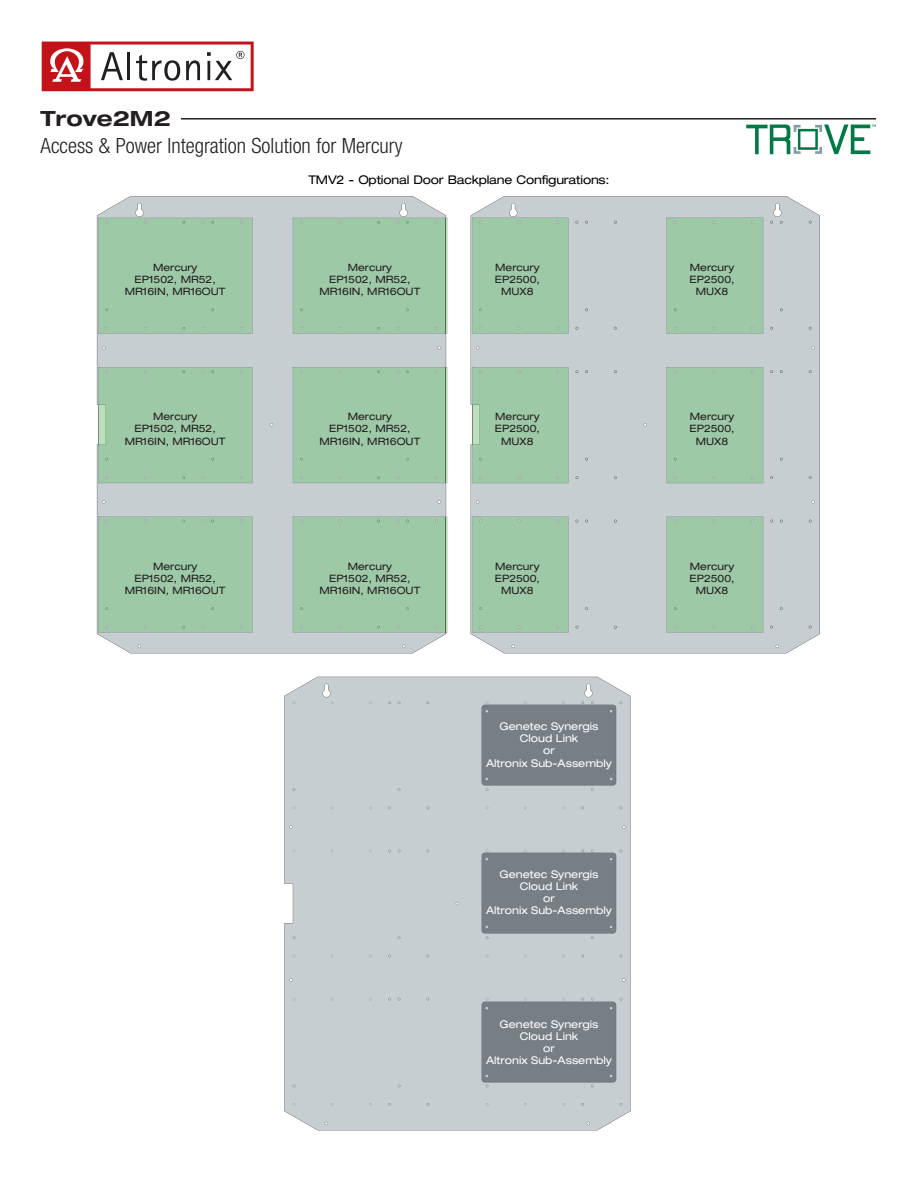
<style>
.page{position:relative;width:918px;height:1188px;background:#fff}
.page>*{position:absolute;margin:0;border:0;box-sizing:border-box;transform-origin:0 0}
.t1{font:300 condensed 21px "Helvetica Neue";color:#231f20}
.t2{font:700 expanded 21px "Helvetica Neue";color:#231f20}
.Model_body_text{font:expanded 12px "Helvetica Neue";letter-spacing:-.015em;color:#000}
.t3{font:expanded 10.65px/12.1px "Helvetica Neue";color:#fff;text-align:center}
.t4{font:expanded 10.2px/12.1px "Helvetica Neue";color:#201d1e;text-align:center}
</style>
<div class="page">
<div style="left:97px;top:196px;width:349px;height:457px;background:#c6ced2"></div>
<div style="left:471px;top:196px;width:349px;height:457px;background:#c6ced2"></div>
<div style="left:472px;top:517px;width:97px;height:116px;background:#9ec9a7"></div>
<div style="left:667px;top:517px;width:96px;height:116px;background:#9ec9a7"></div>
<div style="left:472px;top:367px;width:97px;height:116px;background:#9ec9a7"></div>
<div style="left:667px;top:367px;width:96px;height:116px;background:#9ec9a7"></div>
<div style="left:472px;top:218px;width:97px;height:116px;background:#9ec9a7"></div>
<div style="left:667px;top:218px;width:96px;height:116px;background:#9ec9a7"></div>
<div style="left:98px;top:517px;width:155px;height:116px;background:#9ec9a7"></div>
<div style="left:293px;top:517px;width:154px;height:116px;background:#9ec9a7"></div>
<div style="left:98px;top:367px;width:155px;height:116px;background:#9ec9a7"></div>
<div style="left:293px;top:367px;width:154px;height:117px;background:#9ec9a7"></div>
<div style="left:98px;top:218px;width:155px;height:116px;background:#9ec9a7"></div>
<div style="left:293px;top:218px;width:154px;height:116px;background:#9ec9a7"></div>
<div style="left:284px;top:677px;width:347px;height:453px;background:#c6ced2"></div>
<svg style="left:482px;top:701px;width:140px;height:90px;background:#81898f"></svg>
<svg style="left:482px;top:850px;width:140px;height:89px;background:#80888e"></svg>
<svg style="left:482px;top:998px;width:140px;height:89px;background:#80888e"></svg>
<svg style="left:42px;top:42px;width:212px;height:49px"></svg>
<hr style="left:181px;top:118px;width:695px;height:2px;background:#231f20">
<svg style="left:746px;top:125px;width:130px;height:29px"></svg>
<p class="t2" style="left:40px;top:106px;width:132px">Trove2M2</p>
<p class="t1" style="left:40px;top:133px;width:364px">Access &amp; Power Integration Solution for Mercury</p>
<p class="Model_body_text" style="left:308px;top:172px;width:303px">TMV2 - Optional Door Backplane Configurations:</p>
<p class="t4" style="left:125px;top:261px;width:102px">Mercury<br>EP1502, MR52,<br>MR16IN, MR16OUT</p>
<p class="t4" style="left:320px;top:261px;width:102px">Mercury<br>EP1502, MR52,<br>MR16IN, MR16OUT</p>
<p class="t4" style="left:495px;top:261px;width:47px">Mercury<br>EP2500,<br>MUX8</p>
<p class="t4" style="left:690px;top:261px;width:47px">Mercury<br>EP2500,<br>MUX8</p>
<p class="t4" style="left:125px;top:410px;width:102px">Mercury<br>EP1502, MR52,<br>MR16IN, MR16OUT</p>
<p class="t4" style="left:320px;top:410px;width:102px">Mercury<br>EP1502, MR52,<br>MR16IN, MR16OUT</p>
<p class="t4" style="left:495px;top:410px;width:47px">Mercury<br>EP2500,<br>MUX8</p>
<p class="t4" style="left:690px;top:410px;width:47px">Mercury<br>EP2500,<br>MUX8</p>
<p class="t4" style="left:125px;top:560px;width:102px">Mercury<br>EP1502, MR52,<br>MR16IN, MR16OUT</p>
<p class="t4" style="left:320px;top:560px;width:102px">Mercury<br>EP1502, MR52,<br>MR16IN, MR16OUT</p>
<p class="t4" style="left:495px;top:560px;width:47px">Mercury<br>EP2500,<br>MUX8</p>
<p class="t4" style="left:690px;top:560px;width:47px">Mercury<br>EP2500,<br>MUX8</p>
<p class="t3" style="left:486px;top:720px;width:127px">Genetec Synergis<br>Cloud Link<br>or<br>Altronix Sub-Assembly</p>
<p class="t3" style="left:486px;top:868px;width:127px">Genetec Synergis<br>Cloud Link<br>or<br>Altronix Sub-Assembly</p>
<p class="t3" style="left:486px;top:1018px;width:127px">Genetec Synergis<br>Cloud Link<br>or<br>Altronix Sub-Assembly</p>
</div>
